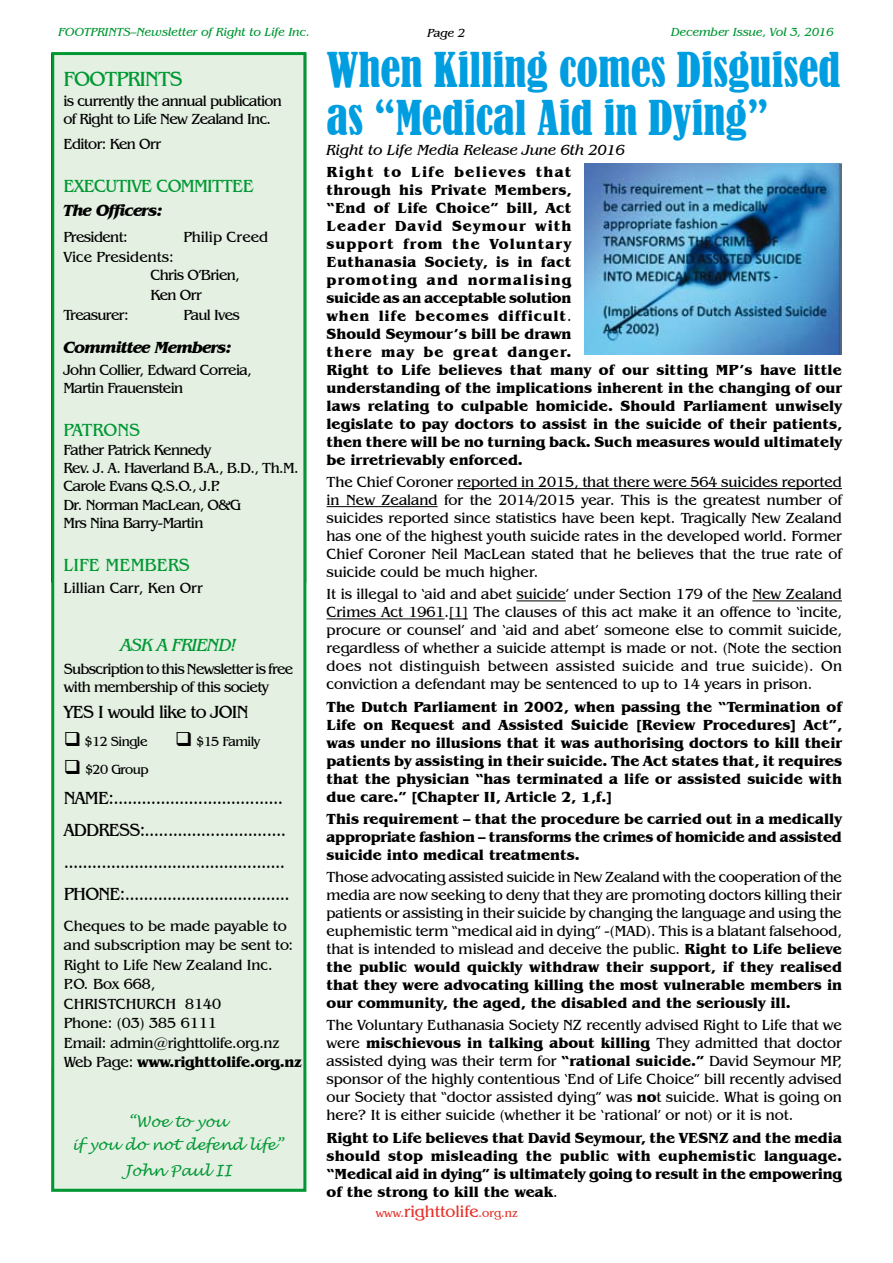
<style>
.page{position:relative;width:893px;height:1263px;background:#fff}
.page>*{position:absolute;margin:0;border:0;box-sizing:border-box;transform-origin:0 0}
.t1{font:condensed 45px/48px "Bernard";color:#009ee0}
.t2{font:21px "Benguiat IT Cby BT";letter-spacing:-.04em;color:#009833}
.t3{font:18px/32.2px "Benguiat IT Cby BT";letter-spacing:-.04em;color:#000}
.t4{font:18px "Benguiat IT Cby BT";letter-spacing:-.04em;color:#009833}
.t5{font:18px "Benguiat IT Cby BT";color:#009833}
.t6{font:italic 18px "Benguiat IT Cby BT";letter-spacing:-.04em;color:#009833}
.t7{font:italic 700 16.5px "Benguiat IT Cby BT";letter-spacing:-.04em;color:#000}
.t8{font:15px/18px "Benguiat IT Cby BT";color:#000;text-align:justify}
.t9{font:700 15px/18px "Benguiat IT Cby BT";color:#000;text-align:justify}
.t10{font:15px/18.5px "Benguiat IT Cby BT";letter-spacing:-.04em;color:#000}
.t11{font:15px/18px "Benguiat IT Cby BT";letter-spacing:-.045em;color:#000}
.t12{font:italic 15px/22.2px "Lucida Handwriting";color:#009833;text-align:center}
.t13{font:italic 15px "Benguiat IT Cby BT";color:#000}
.t14{font:13.5px "Benguiat IT Cby BT";letter-spacing:-.04em;color:#000}
.t15{font:italic 12px "Benguiat IT Cby BT";color:#009833}
.t16{font:12px "Benguiat IT Cby BT";color:#e5352c}
.t17{font:italic 12px "Benguiat IT Cby BT";color:#000}
.s1{font-weight:700}
.s2{font-weight:400}
.s3{font-size:16.5px}
</style>
<div class="page">
<div style="left:53px;top:54px;width:252px;height:1136px;background:#e4f0e2"></div>
<div style="left:51px;top:52px;width:255px;height:1140px;border:3px solid #009833"></div>
<hr style="left:457px;top:488px;width:385px;height:1px;background:#000">
<hr style="left:327px;top:506px;width:111px;height:1px;background:#000">
<hr style="left:516px;top:600px;width:50px;height:1px;background:#000">
<hr style="left:752px;top:600px;width:90px;height:1px;background:#000">
<hr style="left:327px;top:618px;width:118px;height:1px;background:#000">
<svg style="left:449px;top:618px;width:19px;height:1px"></svg>
<img style="left:584px;top:163px;width:258px;height:191px">
<p class="t15" style="left:59px;top:24px;width:253px">FOOTPRINTS–Newsletter of Right to Life Inc.</p>
<p class="t17" style="left:428px;top:26px;width:28px">Page</p>
<p class="t15" style="left:671px;top:24px;width:164px">December Issue, Vol 3, 2016</p>
<h2 class="t2" style="left:63px;top:67px;width:121px">FOOTPRINTS</h2>
<p class="t10" style="left:63px;top:92px;width:220px;line-height:18px">is currently the annual publication of Right to Life New Zealand Inc.</p>
<p class="t10" style="left:63px;top:134px;width:99px">Editor: Ken Orr</p>
<p class="t4" style="left:63px;top:175px;width:192px">EXECUTIVE COMMITTEE</p>
<p class="t7" style="left:63px;top:200px;width:101px">The Officers:</p>
<p class="t10" style="left:63px;top:227px;width:66px">President:</p>
<p class="t8" style="left:183px;top:227px;width:86px">Philip Creed</p>
<p class="t8" style="left:150px;top:247px;width:91px;text-indent:-87px">Vice Presidents:<br>Chris O’Brien,</p>
<p class="t8" style="left:150px;top:286px;width:53px">Ken Orr</p>
<p class="t10" style="left:63px;top:306px;width:67px">Treasurer:</p>
<p class="t10" style="left:183px;top:306px;width:58px">Paul Ives</p>
<p class="t7" style="left:63px;top:337px;width:170px">Committee Members:</p>
<p class="t10" style="left:63px;top:361px;width:190px;line-height:18px">John Collier, Edward Correia,<br>Martin Frauenstein</p>
<p class="t5" style="left:63px;top:419px;width:78px">PATRONS</p>
<p class="t10" style="left:63px;top:440px;width:237px">Father Patrick Kennedy<br>Rev. J. A. Haverland B.A., B.D., Th.M.<br>Carole Evans Q.S.O., J.P.<br>Dr. Norman MacLean, O&amp;G<br>Mrs Nina Barry-Martin</p>
<p class="t5" style="left:63px;top:554px;width:128px">LIFE MEMBERS</p>
<p class="t8" style="left:63px;top:579px;width:141px">Lillian Carr, Ken Orr</p>
<p class="t6" style="left:121px;top:634px;width:117px">ASK A FRIEND!</p>
<p class="t11" style="left:64px;top:659px;width:231px">Subscription to this Newsletter is free with membership of this society</p>
<p class="t3" style="left:64px;top:695px;width:186px">YES I would like to JOIN</p>
<p class="t14" style="left:64px;top:733px;width:85px">❑ $12 Single</p>
<p class="t14" style="left:175px;top:733px;width:86px">❑ $15 Family</p>
<p class="t14" style="left:64px;top:761px;width:86px">❑ $20 Group</p>
<p class="t3" style="left:64px;top:781px;width:228px">NAME:....................................<br>ADDRESS:.............................. ...............................................<br>PHONE:...................................</p>
<p class="t8" style="left:64px;top:915px;width:240px;line-height:19.5px;text-align:left">Cheques to be made payable to and subscription may be sent to:<br>Right to Life New Zealand Inc.<br>P.O. Box 668,<br>CHRISTCHURCH 8140<br>Phone: (03) 385 6111<br>Email: admin@righttolife.org.nz<br>Web Page: <span class="s1">www.righttolife.org.nz</span></p>
<p class="t12" style="left:72px;top:1111px;width:213px">“Woe to you<br>if you do not defend life”</p>
<p class="t12" style="left:124px;top:1160px;width:109px">John Paul II</p>
<h1 class="t1" style="left:327px;top:47px;width:515px">When Killing comes Disguised as “Medical Aid in Dying”</h1>
<p class="t13" style="left:327px;top:140px;width:300px">Right to Life Media Release June 6th 2016</p>
<p class="t9" style="left:327px;top:162px;width:517px;text-align:left">Right to Life believes that<br>through his Private Members,<br>“End of Life Choice” bill, Act<br>Leader David Seymour with<br>support from the Voluntary<br>Euthanasia Society, is in fact<br>promoting and normalising<br>suicide as an acceptable solution<br>when life becomes difficult<span class="s2">.<br></span>Should Seymour’s bill be drawn<br>there may be great danger.<br>Right to Life believes that many of our sitting MP’s have little understanding of the implications inherent in the changing of our laws relating to culpable homicide. Should Parliament unwisely legislate to pay doctors to assist in the suicide of their patients, then there will be no turning back. Such measures would ultimately be irretrievably enforced.</p>
<p class="t8" style="left:327px;top:473px;width:517px">The Chief Coroner reported in 2015, that there were 564 suicides reported in New Zealand for the 2014/2015 year. This is the greatest number of suicides reported since statistics have been kept. Tragically New Zealand has one of the highest youth suicide rates in the developed world. Former Chief Coroner Neil MacLean stated that he believes that the true rate of suicide could be much higher.</p>
<p class="t8" style="left:327px;top:585px;width:517px">It is illegal to ‘aid and abet suicide’ under Section 179 of the New Zealand Crimes Act 1961.[1] The clauses of this act make it an offence to ‘incite, procure or counsel’ and ‘aid and abet’ someone else to commit suicide, regardless of whether a suicide attempt is made or not. (Note the section does not distinguish between assisted suicide and true suicide). On conviction a defendant may be sentenced to up to 14 years in prison.</p>
<p class="t9" style="left:327px;top:697px;width:517px">The Dutch Parliament in 2002, when passing the “Termination of Life on Request and Assisted Suicide [Review Procedures] Act”, was under no illusions that it was authorising doctors to kill their patients by assisting in their suicide. The Act states that, it requires that the physician “has terminated a life or assisted suicide with due care.” [Chapter II, Article 2, 1,f.]</p>
<p class="t9" style="left:327px;top:809px;width:517px">This requirement – that the procedure be carried out in a medically appropriate fashion – transforms the crimes of homicide and assisted suicide into medical treatments.</p>
<p class="t8" style="left:327px;top:868px;width:517px">Those advocating assisted suicide in New Zealand with the cooperation of the media are now seeking to deny that they are promoting doctors killing their patients or assisting in their suicide by changing the language and using the euphemistic term “medical aid in dying” -(MAD). This is a blatant falsehood, that is intended to mislead and deceive the public. <span class="s1">Right to Life believe the public would quickly withdraw their support, if they realised that they were advocating killing the most vulnerable members in our community, the aged, the disabled and the seriously ill.</span></p>
<p class="t8" style="left:327px;top:1016px;width:517px">The Voluntary Euthanasia Society NZ recently advised Right to Life that we were <span class="s1">mischievous in talking about killing</span> They admitted that doctor assisted dying was their term for <span class="s1">“rational suicide.”</span> David Seymour MP, sponsor of the highly contentious ‘End of Life Choice” bill recently advised our Society that “doctor assisted dying” was <span class="s1">no</span>t suicide. What is going on here? It is either suicide (whether it be ‘rational’ or not) or it is not.</p>
<p class="t9" style="left:327px;top:1128px;width:517px">Right to Life believes that David Seymour, the VESNZ and the media should stop misleading the public with euphemistic language. “Medical aid in dying” is ultimately going to result in the empowering of the strong to kill the weak<span class="s2">.</span></p>
<p class="t16" style="left:376px;top:1206px;width:144px">www.<span class="s3">righttolife</span>.org.nz</p>
</div>
